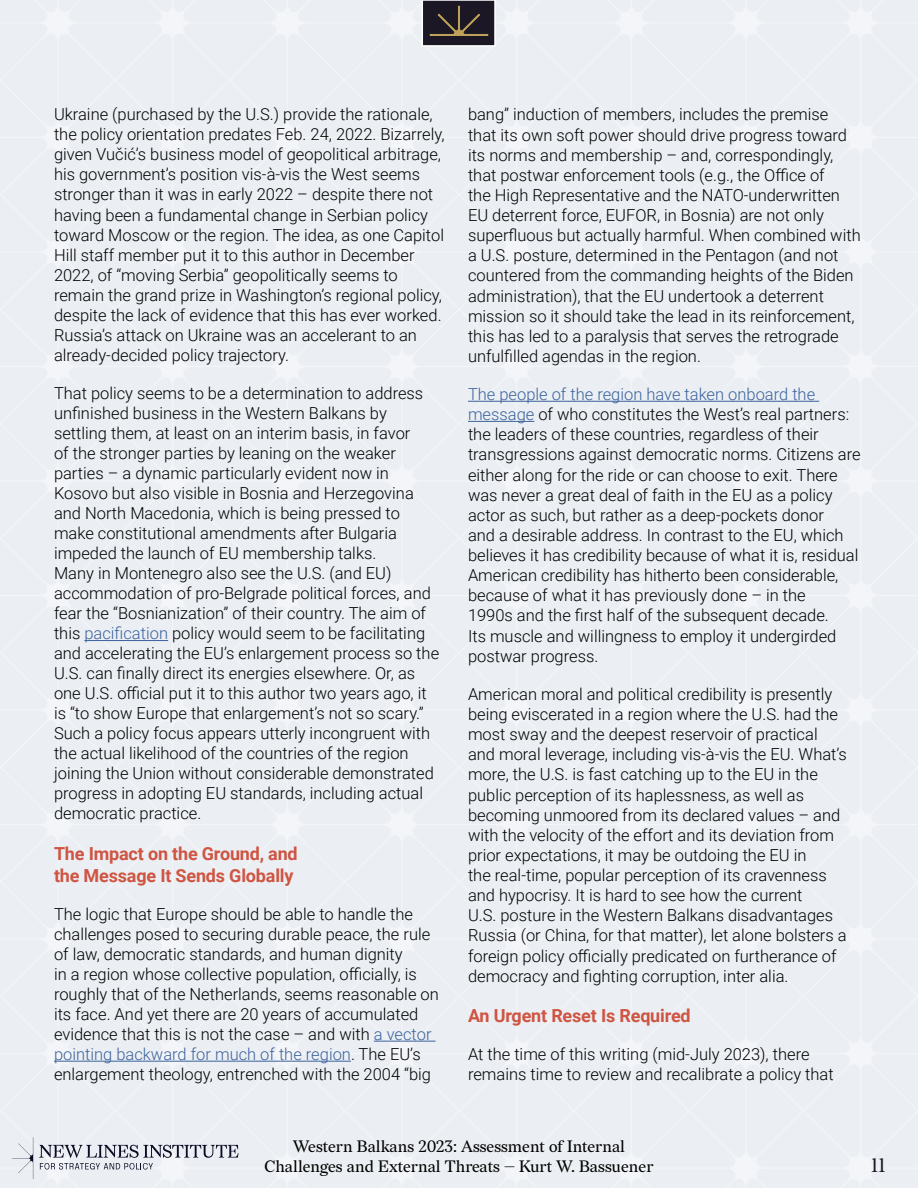
<style>
.page{position:relative;width:918px;height:1188px;background:#ebeff3}
.page>*{position:absolute;margin:0;border:0;box-sizing:border-box;transform-origin:0 0}
.t1{font:19.5px "Redaction";color:#1b1725}
.t2{font:700 18px/22px "Roboto";letter-spacing:-.01em;color:#cf5442}
.t3{font:300 16.5px/20.1px "Roboto";color:#000}
.t4{font:16.5px/19.8px "Redaction";color:#000;text-align:center}
.s1{color:#3b629d}
</style>
<div class="page">
<hr style="left:84px;top:640px;width:84px;height:1px;background:#3b629d">
<hr style="left:374px;top:1041px;width:62px;height:1px;background:#3b629d">
<hr style="left:54px;top:1061px;width:297px;height:1px;background:#3b629d">
<hr style="left:468px;top:401px;width:351px;height:1px;background:#3b629d">
<hr style="left:468px;top:421px;width:66px;height:1px;background:#3b629d">
<div style="left:422px;top:0;width:73px;height:46px;background:#1b1725"></div>
<div style="left:422px;top:0;width:74px;height:47px;border:2px solid #fff"></div>
<svg style="left:429px;top:5px;width:60px;height:31px"></svg>
<svg style="left:12px;top:1137px;width:21px;height:42px"></svg>
<svg style="left:39px;top:1145px;width:200px;height:25px"></svg>
<p class="t3" style="left:54px;top:104px;width:392px">Ukraine (purchased by the U.S.) provide the rationale, the policy orientation predates Feb. 24, 2022. Bizarrely, given Vučić’s business model of geopolitical arbitrage, his government’s position vis-à-vis the West seems stronger than it was in early 2022 – despite there not having been a fundamental change in Serbian policy toward Moscow or the region. The idea, as one Capitol Hill staff member put it to this author in December 2022, of “moving Serbia” geopolitically seems to remain the grand prize in Washington’s regional policy, despite the lack of evidence that this has ever worked.<br>Russia’s attack on Ukraine was an accelerant to an already-decided policy trajectory.</p>
<p class="t3" style="left:54px;top:382px;width:387px">That policy seems to be a determination to address unfinished business in the Western Balkans by settling them, at least on an interim basis, in favor<br>of the stronger parties by leaning on the weaker parties – a dynamic particularly evident now in Kosovo but also visible in Bosnia and Herzegovina and North Macedonia, which is being pressed to make constitutional amendments after Bulgaria impeded the launch of EU membership talks.<br>Many in Montenegro also see the U.S. (and EU) accommodation of pro-Belgrade political forces, and fear the “Bosnianization” of their country. The aim of this <span class="s1">pacification</span> policy would seem to be facilitating and accelerating the EU’s enlargement process so the U.S. can finally direct its energies elsewhere. Or, as one U.S. official put it to this author two years ago, it is “to show Europe that enlargement’s not so scary.” Such a policy focus appears utterly incongruent with the actual likelihood of the countries of the region joining the Union without considerable demonstrated progress in adopting EU standards, including actual democratic practice.</p>
<p class="t2" style="left:54px;top:842px;width:245px">The Impact on the Ground, and the Message It Sends Globally</p>
<p class="t3" style="left:54px;top:903px;width:386px">The logic that Europe should be able to handle the challenges posed to securing durable peace, the rule of law, democratic standards, and human dignity<br>in a region whose collective population, officially, is roughly that of the Netherlands, seems reasonable on its face. And yet there are 20 years of accumulated evidence that this is not the case – and with <span class="s1">a vector pointing backward for much of the region</span>. The EU’s enlargement theology, entrenched with the 2004 “big</p>
<p class="t3" style="left:468px;top:104px;width:394px">bang” induction of members, includes the premise that its own soft power should drive progress toward its norms and membership – and, correspondingly, that postwar enforcement tools (e.g., the Office of<br>the High Representative and the NATO-underwritten EU deterrent force, EUFOR, in Bosnia) are not only superfluous but actually harmful. When combined with a U.S. posture, determined in the Pentagon (and not countered from the commanding heights of the Biden administration), that the EU undertook a deterrent mission so it should take the lead in its reinforcement, this has led to a paralysis that serves the retrograde unfulfilled agendas in the region.</p>
<p class="t3" style="left:468px;top:384px;width:394px"><span class="s1">The people of the region have taken onboard the message</span> of who constitutes the West’s real partners: the leaders of these countries, regardless of their transgressions against democratic norms. Citizens are either along for the ride or can choose to exit. There was never a great deal of faith in the EU as a policy actor as such, but rather as a deep-pockets donor<br>and a desirable address. In contrast to the EU, which believes it has credibility because of what it is, residual American credibility has hitherto been considerable, because of what it has previously done – in the<br>1990s and the first half of the subsequent decade.<br>Its muscle and willingness to employ it undergirded postwar progress.</p>
<p class="t3" style="left:468px;top:683px;width:380px">American moral and political credibility is presently being eviscerated in a region where the U.S. had the most sway and the deepest reservoir of practical and moral leverage, including vis-à-vis the EU. What’s more, the U.S. is fast catching up to the EU in the public perception of its haplessness, as well as becoming unmoored from its declared values – and with the velocity of the effort and its deviation from prior expectations, it may be outdoing the EU in<br>the real-time, popular perception of its cravenness and hypocrisy. It is hard to see how the current<br>U.S. posture in the Western Balkans disadvantages Russia (or China, for that matter), let alone bolsters a foreign policy officially predicated on furtherance of democracy and fighting corruption, inter alia.</p>
<p class="t2" style="left:468px;top:1004px;width:224px">An Urgent Reset Is Required</p>
<p class="t3" style="left:468px;top:1043px;width:367px">At the time of this writing (mid-July 2023), there remains time to review and recalibrate a policy that</p>
<p class="t4" style="left:264px;top:1137px;width:391px">Western Balkans 2023: Assessment of Internal<br>Challenges and External Threats — Kurt W. Bassuener</p>
<p class="t1" style="left:871px;top:1153px;width:16px">11</p>
</div>
